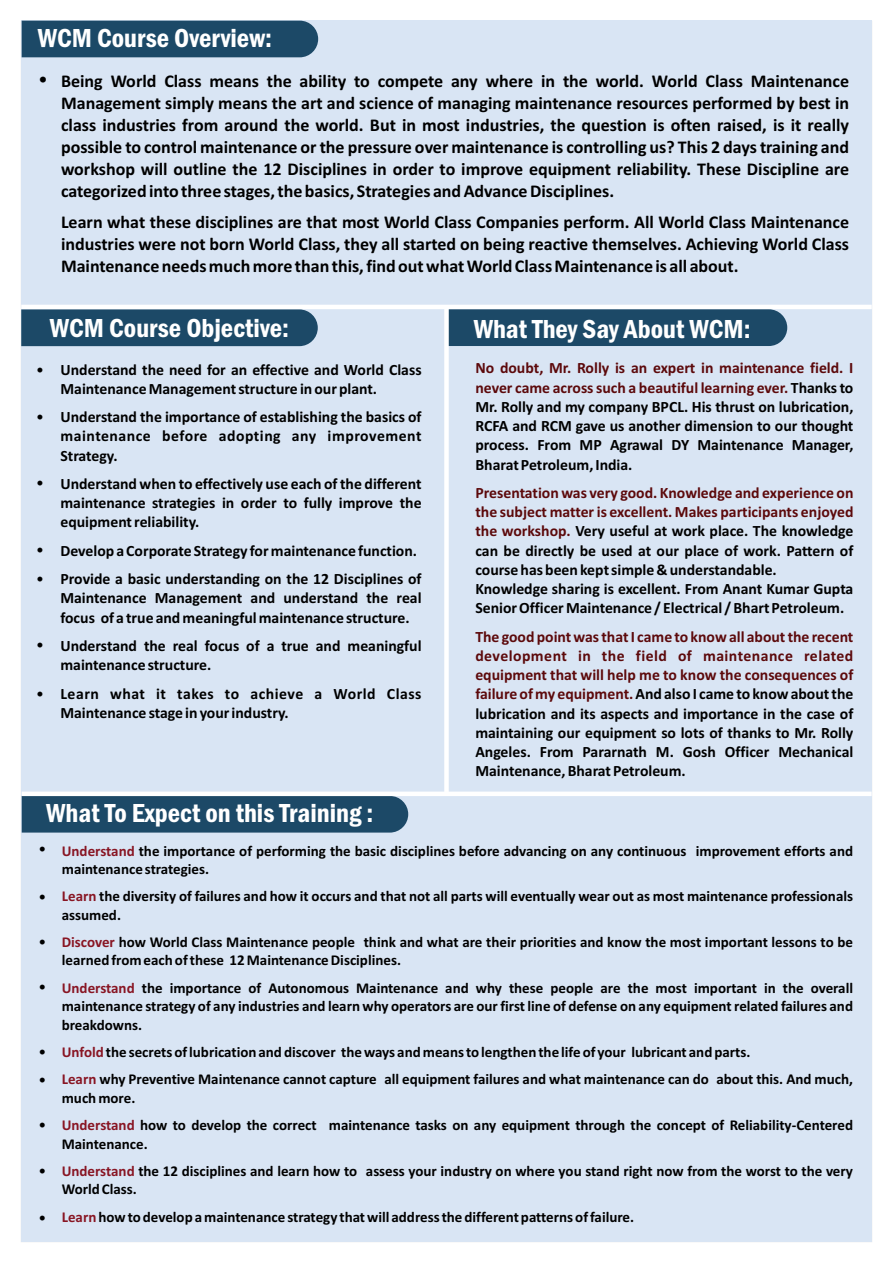
<style>
.page{position:relative;width:893px;height:1263px;background:#fff}
.page>*{position:absolute;margin:0;border:0;box-sizing:border-box;transform-origin:0 0}
.t1{font:600 condensed 27px "Franklin Gothic";color:#fff}
.t2{font:24px "Arial";color:#000}
.t3{font:700 18px/21.9px "Calibri";color:#000;text-align:justify}
.t4{font:700 15.75px/19.2px "Calibri";color:#000}
.t5{font:15.75px/28.5px "Calibri";color:#000}
.t6{font:700 15px/18.3px "Calibri";color:#000}
.s1{color:#5c090b}
.s2{color:#881523}
</style>
<div class="page">
<div style="left:21px;top:21px;width:851px;height:1221px;background:#d9e5f4"></div>
<div style="left:22px;top:21px;width:296px;height:36px;background:#1c4967"></div>
<hr style="left:21px;top:305px;width:851px;height:4px;background:#fff">
<div style="left:444px;top:307px;width:5px;height:485px;background:#fff"></div>
<div style="left:21px;top:309px;width:297px;height:37px;background:#1c4967"></div>
<div style="left:449px;top:309px;width:338px;height:37px;background:#1c4967"></div>
<div style="left:22px;top:796px;width:386px;height:36px;background:#1c4967"></div>
<div style="left:22px;top:791px;width:850px;height:5px;background:#fff"></div>
<h1 class="t1" style="left:38px;top:28px;width:236px">WCM Course Overview:</h1>
<p class="t3" style="left:61px;top:72px;width:790px">Being World Class means the ability to compete any where in the world. World Class Maintenance Management simply means the art and science of managing maintenance resources performed by best in class industries from around the world. But in most industries, the question is often raised, is it really possible to control maintenance or the pressure over maintenance is controlling us? This 2 days training and workshop will outline the 12 Disciplines in order to improve equipment reliability. These Discipline are categorized into three stages, the basics, Strategies and Advance Disciplines.</p>
<p class="t3" style="left:61px;top:213px;width:790px">Learn what these disciplines are that most World Class Companies perform. All World Class Maintenance industries were not born World Class, they all started on being reactive themselves. Achieving World Class Maintenance needs much more than this, find out what World Class Maintenance is all about.</p>
<h2 class="t2" style="left:39px;top:71px;width:10px">•</h2>
<h1 class="t1" style="left:50px;top:318px;width:241px">WCM Course Objective:</h1>
<p class="t4" style="left:60px;top:361px;width:363px">Understand the need for an effective and World Class<br>Maintenance Management structure in our plant.</p>
<p class="t4" style="left:60px;top:409px;width:363px;text-align:justify">Understand the importance of establishing the basics of maintenance before adopting any improvement Strategy.</p>
<p class="t4" style="left:60px;top:475px;width:363px;text-align:justify">Understand when to effectively use each of the different maintenance strategies in order to fully improve the equipment reliability.</p>
<p class="t4" style="left:60px;top:538px;width:363px;line-height:28.3px">Develop a Corporate Strategy for maintenance function.<br>Provide a basic understanding on the 12 Disciplines of</p>
<p class="t4" style="left:60px;top:590px;width:363px">Maintenance Management and understand the real focus of a true and meaningful maintenance structure.</p>
<p class="t4" style="left:60px;top:637px;width:363px">Understand the real focus of a true and meaningful maintenance structure.</p>
<p class="t4" style="left:60px;top:685px;width:363px">Learn what it takes to achieve a World Class<br>Maintenance stage in your industry.</p>
<p class="t5" style="left:36px;top:357px;width:9px">•</p>
<p class="t5" style="left:36px;top:403px;width:9px">•</p>
<p class="t5" style="left:36px;top:470px;width:9px">•</p>
<p class="t5" style="left:36px;top:537px;width:9px">• •</p>
<p class="t5" style="left:36px;top:632px;width:9px">•</p>
<p class="t5" style="left:36px;top:680px;width:9px">•</p>
<h1 class="t1" style="left:474px;top:319px;width:278px">What They Say About WCM:</h1>
<p class="t4" style="left:475px;top:360px;width:380px;text-align:justify"><span class="s1">No doubt, Mr. Rolly is an expert in maintenance field. I never came across such a beautiful learning ever.</span> Thanks to Mr. Rolly and my company BPCL. His thrust on lubrication, RCFA and RCM gave us another dimension to our thought process. From MP Agrawal DY Maintenance Manager, Bharat Petroleum, India.</p>
<p class="t4" style="left:475px;top:484px;width:380px"><span class="s1">Presentation was very good. Knowledge and experience on the subject matter is excellent. Makes participants enjoyed the workshop.</span> Very useful at work place. The knowledge can be directly be used at our place of work. Pattern of course has been kept simple &amp; understandable.<br>Knowledge sharing is excellent. From Anant Kumar Gupta Senior Officer Maintenance / Electrical / Bhart Petroleum.</p>
<p class="t4" style="left:475px;top:628px;width:380px;text-align:justify"><span class="s1">The good point was that I came to know all about the recent development in the field of maintenance related equipment that will help me to know the consequences of failure of my equipment.</span>And also I came to know about the lubrication and its aspects and importance in the case of maintaining our equipment so lots of thanks to Mr. Rolly Angeles. From Pararnath M. Gosh Officer Mechanical Maintenance, Bharat Petroleum.</p>
<h1 class="t1" style="left:46px;top:803px;width:329px">What To Expect on this Training :</h1>
<p class="t6" style="left:62px;top:843px;width:793px"><span class="s2">Understand</span> the importance of performing the basic disciplines before advancing on any continuous improvement efforts and maintenance strategies.</p>
<p class="t6" style="left:62px;top:888px;width:793px"><span class="s2">Learn</span> the diversity of failures and how it occurs and that not all parts will eventually wear out as most maintenance professionals assumed.</p>
<p class="t6" style="left:62px;top:934px;width:793px"><span class="s2">Discover</span> how World Class Maintenance people think and what are their priorities and know the most important lessons to be learned from each of these 12 Maintenance Disciplines.</p>
<p class="t6" style="left:62px;top:980px;width:793px;text-align:justify"><span class="s2">Understand</span> the importance of Autonomous Maintenance and why these people are the most important in the overall maintenance strategy of any industries and learn why operators are our first line of defense on any equipment related failures and breakdowns.</p>
<p class="t6" style="left:62px;top:1039px;width:793px;line-height:27.5px"><span class="s2">Unfold</span> the secrets of lubrication and discover the ways and means to lengthen the life of your lubricant and parts.<br><span class="s2">Learn</span> why Preventive Maintenance cannot capture all equipment failures and what maintenance can do about this. And much,</p>
<p class="t6" style="left:62px;top:1085px;width:793px;line-height:27.5px">much more.<br><span class="s2">Understand</span> how to develop the correct maintenance tasks on any equipment through the concept of Reliability-Centered</p>
<p class="t6" style="left:62px;top:1131px;width:793px;line-height:27.5px">Maintenance.<br><span class="s2">Understand</span> the 12 disciplines and learn how to assess your industry on where you stand right now from the worst to the very</p>
<p class="t6" style="left:62px;top:1177px;width:574px;line-height:27.5px">World Class.<br><span class="s2">Learn</span>how to develop a maintenance strategy that will address the different patterns of failure.</p>
<p class="t5" style="left:38px;top:836px;width:9px">•</p>
<p class="t5" style="left:38px;top:883px;width:9px">•</p>
<p class="t5" style="left:38px;top:929px;width:9px">•</p>
<p class="t5" style="left:38px;top:974px;width:9px">•</p>
<p class="t5" style="left:38px;top:1039px;width:9px">• •</p>
<p class="t5" style="left:38px;top:1111px;width:9px">•</p>
<p class="t5" style="left:38px;top:1158px;width:9px">•</p>
<p class="t5" style="left:38px;top:1204px;width:9px">•</p>
</div>
